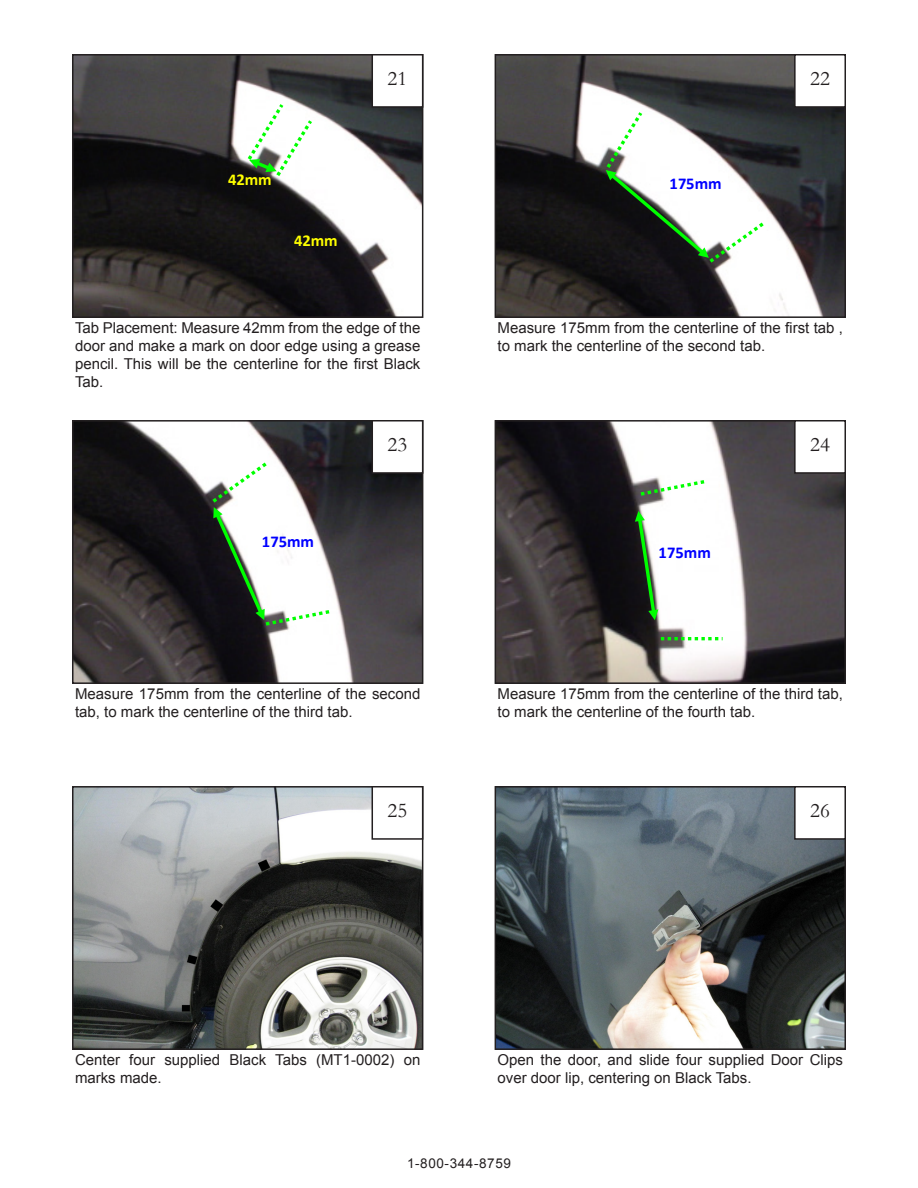
<style>
.page{position:relative;width:918px;height:1188px;background:#fff}
.page>*{position:absolute;margin:0;border:0;box-sizing:border-box;transform-origin:0 0}
.t1{font:21px "Garamond";color:#231f20}
.t2{font:700 16.5px "Calibri";letter-spacing:.005em;color:#00f}
.t3{font:700 16.5px "Calibri";letter-spacing:.005em;color:#ff0}
.t4{font:15px/18px "Arial";color:#231f20}
.t5{font:13.5px "Arial";letter-spacing:.045em;color:#231f20}
</style>
<div class="page">
<img style="left:75px;top:423px;width:345px;height:258px">
<div style="left:72px;top:420px;width:351px;height:264px;border:2px solid #231f20"></div>
<div style="left:372px;top:421px;width:51px;height:52px;background:#fff"></div>
<div style="left:372px;top:420px;width:51px;height:54px;border:2px solid #231f20"></div>
<svg style="left:212px;top:462px;width:120px;height:164px"></svg>
<img style="left:498px;top:423px;width:345px;height:258px">
<div style="left:495px;top:420px;width:351px;height:264px;border:2px solid #231f20"></div>
<div style="left:795px;top:421px;width:50px;height:52px;background:#fff"></div>
<div style="left:794px;top:420px;width:52px;height:54px;border:2px solid #231f20"></div>
<svg style="left:639px;top:480px;width:68px;height:16px"></svg>
<svg style="left:635px;top:511px;width:23px;height:109px"></svg>
<svg style="left:661px;top:637px;width:62px;height:3px"></svg>
<img style="left:75px;top:789px;width:345px;height:258px">
<div style="left:72px;top:786px;width:351px;height:264px;border:2px solid #231f20"></div>
<div style="left:372px;top:787px;width:51px;height:52px;background:#fff"></div>
<div style="left:372px;top:786px;width:51px;height:54px;border:2px solid #231f20"></div>
<img style="left:498px;top:789px;width:345px;height:258px">
<div style="left:495px;top:786px;width:351px;height:264px;border:2px solid #231f20"></div>
<div style="left:795px;top:787px;width:50px;height:52px;background:#fff"></div>
<div style="left:794px;top:786px;width:52px;height:54px;border:2px solid #231f20"></div>
<img style="left:75px;top:57px;width:345px;height:258px">
<div style="left:72px;top:54px;width:351px;height:264px;border:2px solid #231f20"></div>
<svg style="left:248px;top:103px;width:64px;height:74px"></svg>
<div style="left:372px;top:55px;width:51px;height:52px;background:#fff"></div>
<div style="left:372px;top:54px;width:51px;height:54px;border:2px solid #231f20"></div>
<img style="left:498px;top:57px;width:345px;height:258px">
<div style="left:495px;top:54px;width:351px;height:264px;border:2px solid #231f20"></div>
<div style="left:795px;top:55px;width:50px;height:52px;background:#fff"></div>
<div style="left:794px;top:54px;width:52px;height:54px;border:2px solid #231f20"></div>
<svg style="left:606px;top:111px;width:159px;height:152px"></svg>
<p class="t1" style="left:388px;top:66px;width:21px">21</p>
<p class="t1" style="left:810px;top:66px;width:21px">22</p>
<p class="t3" style="left:228px;top:169px;width:45px">42mm</p>
<p class="t2" style="left:670px;top:173px;width:54px">175mm</p>
<p class="t3" style="left:294px;top:230px;width:45px">42mm</p>
<p class="t4" style="left:75px;top:319px;width:347px;text-align:justify">Tab Placement: Measure 42mm from the edge of the door and make a mark on door edge using a grease pencil. This will be the centerline for the first Black Tab.</p>
<p class="t4" style="left:498px;top:319px;width:347px">Measure 175mm from the centerline of the first tab , to mark the centerline of the second tab.</p>
<p class="t1" style="left:388px;top:432px;width:21px">23</p>
<p class="t1" style="left:810px;top:432px;width:21px">24</p>
<p class="t2" style="left:262px;top:531px;width:54px">175mm</p>
<p class="t2" style="left:659px;top:542px;width:54px">175mm</p>
<p class="t4" style="left:75px;top:685px;width:347px">Measure 175mm from the centerline of the second tab, to mark the centerline of the third tab.</p>
<p class="t4" style="left:498px;top:685px;width:347px">Measure 175mm from the centerline of the third tab, to mark the centerline of the fourth tab.</p>
<p class="t1" style="left:388px;top:798px;width:21px">25</p>
<p class="t1" style="left:810px;top:798px;width:21px">26</p>
<p class="t4" style="left:75px;top:1051px;width:347px">Center four supplied Black Tabs (MT1-0002) on marks made.</p>
<p class="t4" style="left:498px;top:1051px;width:347px">Open the door, and slide four supplied Door Clips over door lip, centering on Black Tabs.</p>
<p class="t5" style="left:407px;top:1154px;width:105px">1-800-344-8759</p>
</div>
